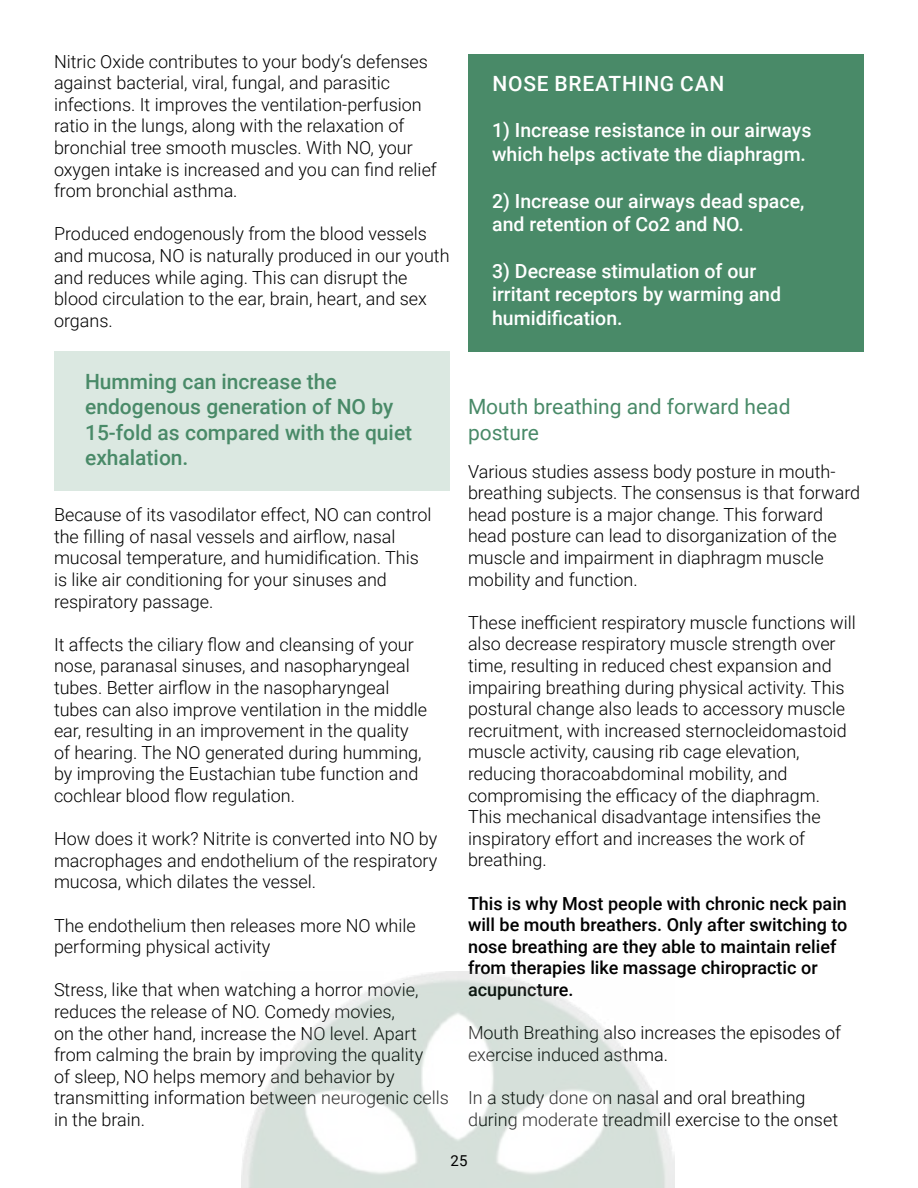
<style>
.page{position:relative;width:918px;height:1188px;background:#fff}
.page>*{position:absolute;margin:0;border:0;box-sizing:border-box;transform-origin:0 0}
.t1{font:500 21px/25.2px "Roboto";color:#498a68}
.t2{font:21px/25.2px "Roboto";color:#498a68}
.t3{font:500 21px "Roboto";letter-spacing:.035em;color:#fff}
.t4{font:500 19.5px/23.4px "Roboto";color:#fff}
.t5{font:300 18px/21.6px "Roboto";color:#000}
.t6{font:500 18px/21.6px "Roboto";color:#000}
.t7{font:15px "Roboto";color:#000}
</style>
<div class="page">
<div style="left:54px;top:351px;width:396px;height:139px;background:#dbe8e1"></div>
<div style="left:468px;top:54px;width:396px;height:297px;background:#498a68"></div>
<img style="left:242px;top:972px;width:433px;height:216px">
<p class="t5" style="left:54px;top:50px;width:384px">Nitric Oxide contributes to your body‘s defenses against bacterial, viral, fungal, and parasitic infections. It improves the ventilation-perfusion ratio in the lungs, along with the relaxation of bronchial tree smooth muscles. With NO, your oxygen intake is increased and you can find relief from bronchial asthma.</p>
<p class="t5" style="left:54px;top:222px;width:397px">Produced endogenously from the blood vessels and mucosa, NO is naturally produced in our youth and reduces while aging. This can disrupt the blood circulation to the ear, brain, heart, and sex organs.</p>
<p class="t1" style="left:85px;top:368px;width:329px">Humming can increase the endogenous generation of NO by<br>15‑fold as compared with the quiet exhalation.</p>
<p class="t5" style="left:54px;top:503px;width:379px">Because of its vasodilator effect, NO can control the filling of nasal vessels and airflow, nasal mucosal temperature, and humidification. This is like air conditioning for your sinuses and respiratory passage.</p>
<p class="t5" style="left:54px;top:633px;width:375px">It affects the ciliary flow and cleansing of your nose, paranasal sinuses, and nasopharyngeal tubes. Better airflow in the nasopharyngeal tubes can also improve ventilation in the middle ear, resulting in an improvement in the quality of hearing. The NO generated during humming, by improving the Eustachian tube function and cochlear blood flow regulation.</p>
<p class="t5" style="left:54px;top:827px;width:385px;text-align:justify">How does it work? Nitrite is converted into NO by macrophages and endothelium of the respiratory mucosa, which dilates the vessel.</p>
<p class="t5" style="left:54px;top:914px;width:363px">The endothelium then releases more NO while performing physical activity</p>
<p class="t5" style="left:54px;top:978px;width:396px">Stress, like that when watching a horror movie, reduces the release of NO. Comedy movies,<br>on the other hand, increase the NO level. Apart from calming the brain by improving the quality<br>of sleep, NO helps memory and behavior by transmitting information between neurogenic cells in the brain.</p>
<p class="t3" style="left:492px;top:68px;width:233px">NOSE BREATHING CAN</p>
<p class="t4" style="left:492px;top:118px;width:321px">1) Increase resistance in our airways which helps activate the diaphragm.</p>
<p class="t4" style="left:492px;top:188px;width:314px">2) Increase our airways dead space, and retention of Co2 and NO.</p>
<p class="t4" style="left:492px;top:258px;width:290px">3) Decrease stimulation of our irritant receptors by warming and humidification.</p>
<p class="t2" style="left:468px;top:394px;width:324px">Mouth breathing and forward head posture</p>
<p class="t5" style="left:468px;top:460px;width:394px">Various studies assess body posture in mouth&shy;breathing subjects. The consensus is that forward head posture is a major change. This forward head posture can lead to disorganization of the muscle and impairment in diaphragm muscle mobility and function.</p>
<p class="t5" style="left:468px;top:611px;width:389px">These inefficient respiratory muscle functions will also decrease respiratory muscle strength over time, resulting in reduced chest expansion and impairing breathing during physical activity. This postural change also leads to accessory muscle recruitment, with increased sternocleidomastoid muscle activity, causing rib cage elevation, reducing thoracoabdominal mobility, and compromising the efficacy of the diaphragm.<br>This mechanical disadvantage intensifies the inspiratory effort and increases the work of breathing.</p>
<p class="t6" style="left:468px;top:892px;width:381px">This is why Most people with chronic neck pain will be mouth breathers. Only after switching to nose breathing are they able to maintain relief from therapies like massage chiropractic or acupuncture.</p>
<p class="t5" style="left:468px;top:1021px;width:375px">Mouth Breathing also increases the episodes of exercise induced asthma.</p>
<p class="t5" style="left:468px;top:1086px;width:372px">In a study done on nasal and oral breathing during moderate treadmill exercise to the onset</p>
<p class="t7" style="left:451px;top:1150px;width:18px">25</p>
</div>
